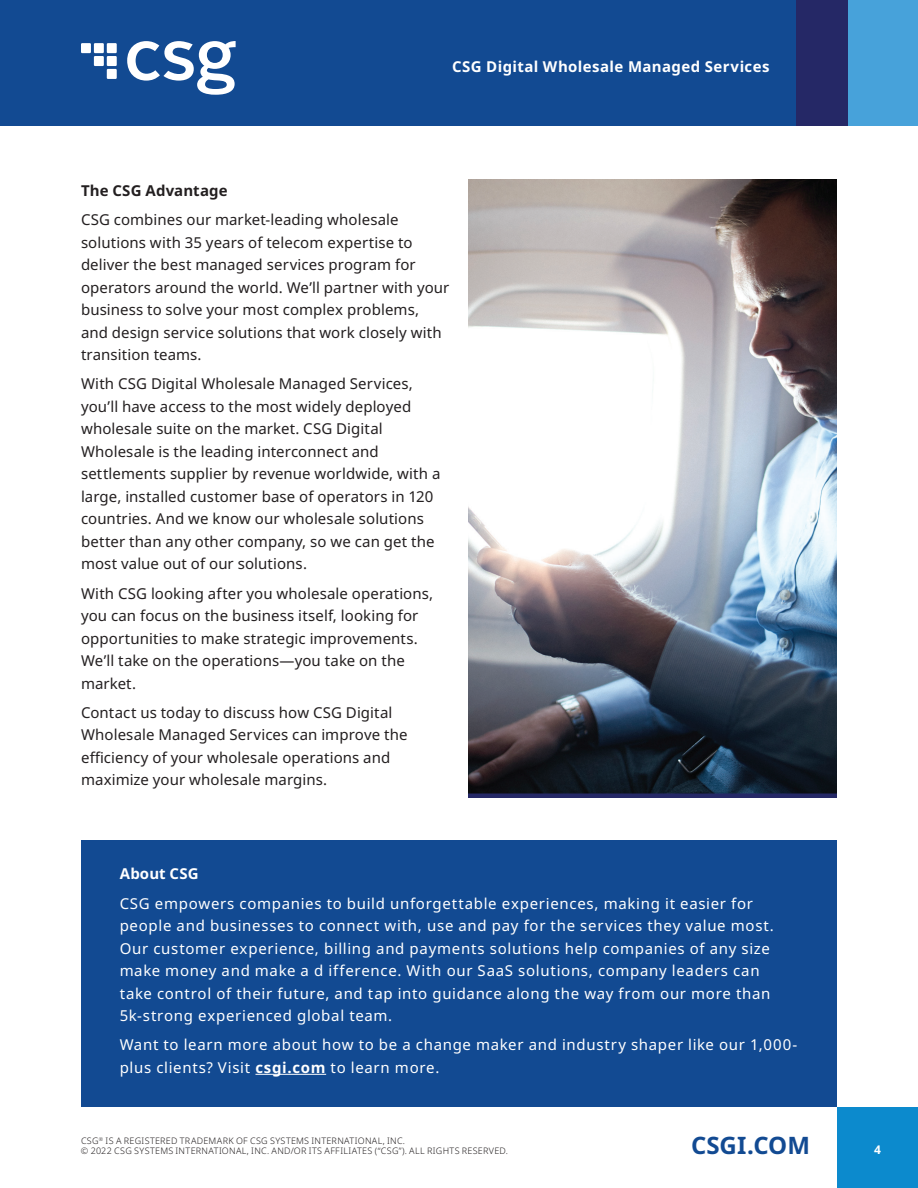
<style>
.page{position:relative;width:918px;height:1188px;background:#fff}
.page>*{position:absolute;margin:0;border:0;box-sizing:border-box;transform-origin:0 0}
.t1{font:700 24px "Noto Sans";color:#124a92}
.t2{font:15px/22.5px "Noto Sans";letter-spacing:.005em;color:#231f20}
.t3{font:15px/22.5px "Noto Sans";letter-spacing:.045em;color:#fff}
.t4{font:700 15px "Noto Sans";letter-spacing:.025em;color:#fff}
.t5{font:700 15px "Noto Sans";letter-spacing:.01em;color:#231f20}
.t6{font:700 12px "Noto Sans";color:#fff}
.t7{font:300 9px/10.8px "Noto Sans";letter-spacing:.035em;color:#231f20}
.s1{font-weight:700}
</style>
<div class="page">
<div style="left:796px;top:0;width:52px;height:126px;background:#252866"></div>
<div style="left:0;top:0;width:796px;height:126px;background:#124a92"></div>
<div style="left:848px;top:0;width:70px;height:126px;background:#47a2da"></div>
<div style="left:837px;top:1107px;width:81px;height:81px;background:#0c8acd"></div>
<svg style="left:127px;top:41px;width:109px;height:54px"></svg>
<div style="left:107px;top:69px;width:10px;height:10px;background:#fff"></div>
<div style="left:94px;top:56px;width:10px;height:10px;background:#fff"></div>
<div style="left:107px;top:56px;width:10px;height:10px;background:#fff"></div>
<div style="left:81px;top:43px;width:10px;height:10px;background:#fff"></div>
<div style="left:94px;top:43px;width:10px;height:10px;background:#fff"></div>
<div style="left:107px;top:43px;width:10px;height:10px;background:#fff"></div>
<div style="left:81px;top:841px;width:756px;height:266px;background:#124a92"></div>
<hr style="left:255px;top:1074px;width:71px;height:1px;background:#fff">
<img style="left:468px;top:180px;width:369px;height:614px">
<hr style="left:468px;top:794px;width:369px;height:4px;background:#252866">
<p class="t4" style="left:452px;top:56px;width:319px">CSG Digital Wholesale Managed Services</p>
<p class="t5" style="left:81px;top:180px;width:148px">The CSG Advantage</p>
<p class="t2" style="left:81px;top:209px;width:370px">CSG combines our market-leading wholesale solutions with 35 years of telecom expertise to deliver the best managed services program for operators around the world. We’ll partner with your business to solve your most complex problems, and design service solutions that work closely with transition teams.</p>
<p class="t2" style="left:81px;top:373px;width:361px">With CSG Digital Wholesale Managed Services, you’ll have access to the most widely deployed wholesale suite on the market. CSG Digital Wholesale is the leading interconnect and settlements supplier by revenue worldwide, with a large, installed customer base of operators in 120 countries. And we know our wholesale solutions better than any other company, so we can get the most value out of our solutions.</p>
<p class="t2" style="left:81px;top:582px;width:354px">With CSG looking after you wholesale operations, you can focus on the business itself, looking for opportunities to make strategic improvements.<br>We’ll take on the operations—you take on the market.</p>
<p class="t2" style="left:81px;top:701px;width:328px">Contact us today to discuss how CSG Digital Wholesale Managed Services can improve the efficiency of your wholesale operations and maximize your wholesale margins.</p>
<p class="t4" style="left:120px;top:863px;width:81px">About CSG</p>
<p class="t3" style="left:120px;top:892px;width:656px">CSG empowers companies to build unforgettable experiences, making it easier for people and businesses to connect with, use and pay for the services they value most.<br>Our customer experience, billing and payments solutions help companies of any size make money and make a d ifference. With our SaaS solutions, company leaders can take control of their future, and tap into guidance along the way from our more than 5k-strong experienced global team.</p>
<p class="t3" style="left:120px;top:1034px;width:679px">Want to learn more about how to be a change maker and industry shaper like our 1,000- plus clients? Visit <span class="s1">csgi.com</span> to learn more.</p>
<p class="t7" style="left:81px;top:1135px;width:429px">CSG<sup>®</sup> IS A REGISTERED TRADEMARK OF CSG SYSTEMS INTERNATIONAL, INC.<br>© 2022 CSG SYSTEMS INTERNATIONAL, INC. AND/OR ITS AFFILIATES (“CSG”). ALL RIGHTS RESERVED.</p>
<h1 class="t1" style="left:691px;top:1129px;width:120px">CSGI.COM</h1>
<p class="t6" style="left:874px;top:1141px;width:8px">4</p>
</div>
